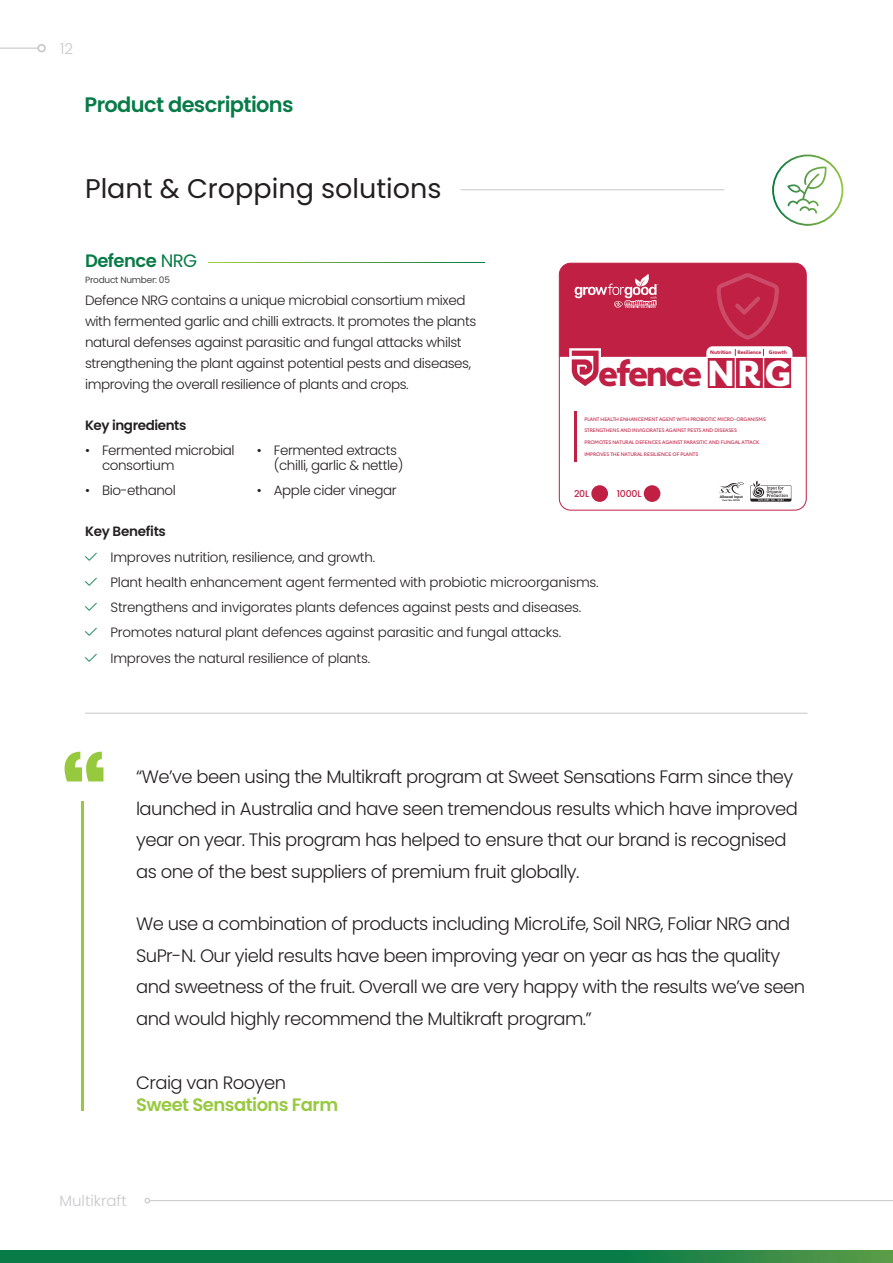
<style>
.page{position:relative;width:893px;height:1263px;background:#fff}
.page>*{position:absolute;margin:0;border:0;box-sizing:border-box;transform-origin:0 0}
.t1{font:700 35.55px "Carnero";letter-spacing:-.06em;color:#bf2044}
.t2{font:27px "Poppins";color:#231f20}
.Subtitle{font:600 21px "Poppins";letter-spacing:-.03em;color:#077b48}
.Subtitle-2{font:300 18px/31.5px "Poppins";letter-spacing:-.03em;color:#231f20}
.Subtitle-3{font:600 18px/21.6px "Poppins";letter-spacing:-.03em;color:#97c93e}
.Subtitle-4{font:600 18px "Poppins";letter-spacing:-.03em;color:#097b47}
.t3{font:300 15px "Poppins";color:#c7c8ca}
.Subtitle-5{font:300 13.5px/21px "Poppins";letter-spacing:-.03em;color:#231f20}
.Subtitle-6{font:600 13.5px "Poppins";letter-spacing:-.03em;color:#231f20}
.t4{font:500 9.45px "Poppins";letter-spacing:-.02em;color:#bf2044}
.Subtitle-7{font:9px "Poppins";letter-spacing:-.03em;color:#454647}
.t5{font:4.95px "Carnero";letter-spacing:-.015em;color:#bf2044}
.t6{font:700 4.95px "Carnero";letter-spacing:-.02em;color:#bf2044}
.t7{font:700 3.6px "Segoe UI";letter-spacing:-.01em;color:#231f20}
.t8{font:700 2.4px "Segoe UI";color:#231f20}
.s1{font-weight:400}
.s2{color:#fff}
.s3{color:#097b47}
.s4{font-weight:300;color:#231f20}
</style>
<div class="page">
<svg style="left:559px;top:263px;width:247px;height:247px"></svg>
<div style="left:559px;top:263px;width:248px;height:247px;border:1px solid #bf2044;border-radius:11px"></div>
<hr style="left:150px;top:1200px;width:743px;height:1px;background:#c7c8ca">
<svg style="left:145px;top:1198px;width:5px;height:5px"></svg>
<hr style="left:0;top:48px;width:38px;height:1px;background:#c7c8ca">
<div style="left:37px;top:44px;width:9px;height:8px;border:2px solid #c7c8ca;border-radius:50%"></div>
<hr style="left:85px;top:713px;width:722px;height:1px;background:#c7c8ca">
<hr style="left:460px;top:189px;width:264px;height:1px;background:#c7c8ca">
<hr style="left:82px;top:802px;width:2px;height:309px;background:#97c93e">
<svg style="left:64px;top:752px;width:39px;height:29px"></svg>
<svg style="left:208px;top:262px;width:277px;height:1px"></svg>
<svg style="left:0;top:1250px;width:893px;height:13px;background:#168047"></svg>
<svg style="left:772px;top:154px;width:72px;height:72px"></svg>
<div style="left:717px;top:273px;width:62px;height:66px;background:#bf2044"></div>
<p class="t3" style="left:60px;top:40px;width:14px">12</p>
<p class="Subtitle" style="left:85px;top:92px;width:211px">Product descriptions</p>
<p class="t2" style="left:85px;top:173px;width:358px">Plant &amp; Cropping solutions</p>
<p class="Subtitle-4" style="left:85px;top:250px;width:114px">Defence <span class="s1">NRG</span></p>
<p class="Subtitle-5" style="left:85px;top:290px;width:393px">Defence NRG contains a unique microbial consortium mixed with fermented garlic and chilli extracts. It promotes the plants natural defenses against parasitic and fungal attacks whilst strengthening the plant against potential pests and diseases, improving the overall resilience of plants and crops.</p>
<p class="Subtitle-7" style="left:85px;top:275px;width:86px">Product Number: 05</p>
<p class="Subtitle-6" style="left:85px;top:417px;width:103px">Key ingredients</p>
<p class="Subtitle-5" style="left:102px;top:443px;width:134px;line-height:15px;text-indent:-17px">• Fermented microbial consortium</p>
<p class="Subtitle-5" style="left:85px;top:480px;width:92px">• Bio-ethanol</p>
<p class="Subtitle-5" style="left:274px;top:443px;width:131px;line-height:15px;text-indent:-17px">• Fermented extracts (chilli, garlic &amp; nettle)</p>
<p class="Subtitle-5" style="left:257px;top:480px;width:141px">• Apple cider vinegar</p>
<p class="t6" style="left:710px;top:349px;width:52px">Nutrition Resilience</p>
<p class="t6" style="left:769px;top:349px;width:19px">Growth</p>
<p class="t1" style="left:573px;top:351px;width:220px"><span class="s2">D</span>efence <span class="s2">NR G</span></p>
<p class="t5" style="left:584px;top:416px;width:183px">PLANT HEALTH ENHANCEMENT AGENT WITH PROBIOTIC MICRO-ORGANISMS</p>
<p class="t5" style="left:584px;top:428px;width:154px">STRENGTHENS AND INVIGORATES AGAINST PESTS AND DISEASES</p>
<p class="t5" style="left:584px;top:439px;width:177px">PROMOTES NATURAL DEFENCES AGAINST PARASITIC AND FUNGAL ATTACK</p>
<p class="t5" style="left:584px;top:451px;width:115px">IMPROVES THE NATURAL RESILIENCE OF PLANTS</p>
<p class="t4" style="left:574px;top:488px;width:17px">20L</p>
<p class="t4" style="left:617px;top:488px;width:26px">1000L</p>
<p class="t7" style="left:720px;top:493px;width:25px">Allowed Input</p>
<p class="t8" style="left:723px;top:498px;width:19px">Cert. No. 20120</p>
<p class="Subtitle-6" style="left:85px;top:524px;width:82px">Key Benefits</p>
<p class="Subtitle-5" style="left:85px;top:546px;width:292px"><span class="s3">✓</span> Improves nutrition, resilience, and growth.</p>
<p class="Subtitle-5" style="left:85px;top:572px;width:515px"><span class="s3">✓</span> Plant health enhancement agent fermented with probiotic microorganisms.</p>
<p class="Subtitle-5" style="left:85px;top:597px;width:498px"><span class="s3">✓</span> Strengthens and invigorates plants defences against pests and diseases.</p>
<p class="Subtitle-5" style="left:85px;top:622px;width:478px"><span class="s3">✓</span> Promotes natural plant defences against parasitic and fungal attacks.</p>
<p class="Subtitle-5" style="left:85px;top:647px;width:287px"><span class="s3">✓</span> Improves the natural resilience of plants.</p>
<p class="Subtitle-2" style="left:136px;top:761px;width:663px">“We’ve been using the Multikraft program at Sweet Sensations Farm since they launched in Australia and have seen tremendous results which have improved year on year. This program has helped to ensure that our brand is recognised as one of the best suppliers of premium fruit globally.</p>
<p class="Subtitle-2" style="left:136px;top:908px;width:671px">We use a combination of products including MicroLife, Soil NRG, Foliar NRG and SuPr-N. Our yield results have been improving year on year as has the quality and sweetness of the fruit. Overall we are very happy with the results we’ve seen and would highly recommend the Multikraft program.”</p>
<p class="Subtitle-3" style="left:136px;top:1072px;width:204px"><span class="s4">Craig van Rooyen<br></span>Sweet Sensations Farm</p>
<p class="t3" style="left:60px;top:1192px;width:69px">Multikraft</p>
</div>
